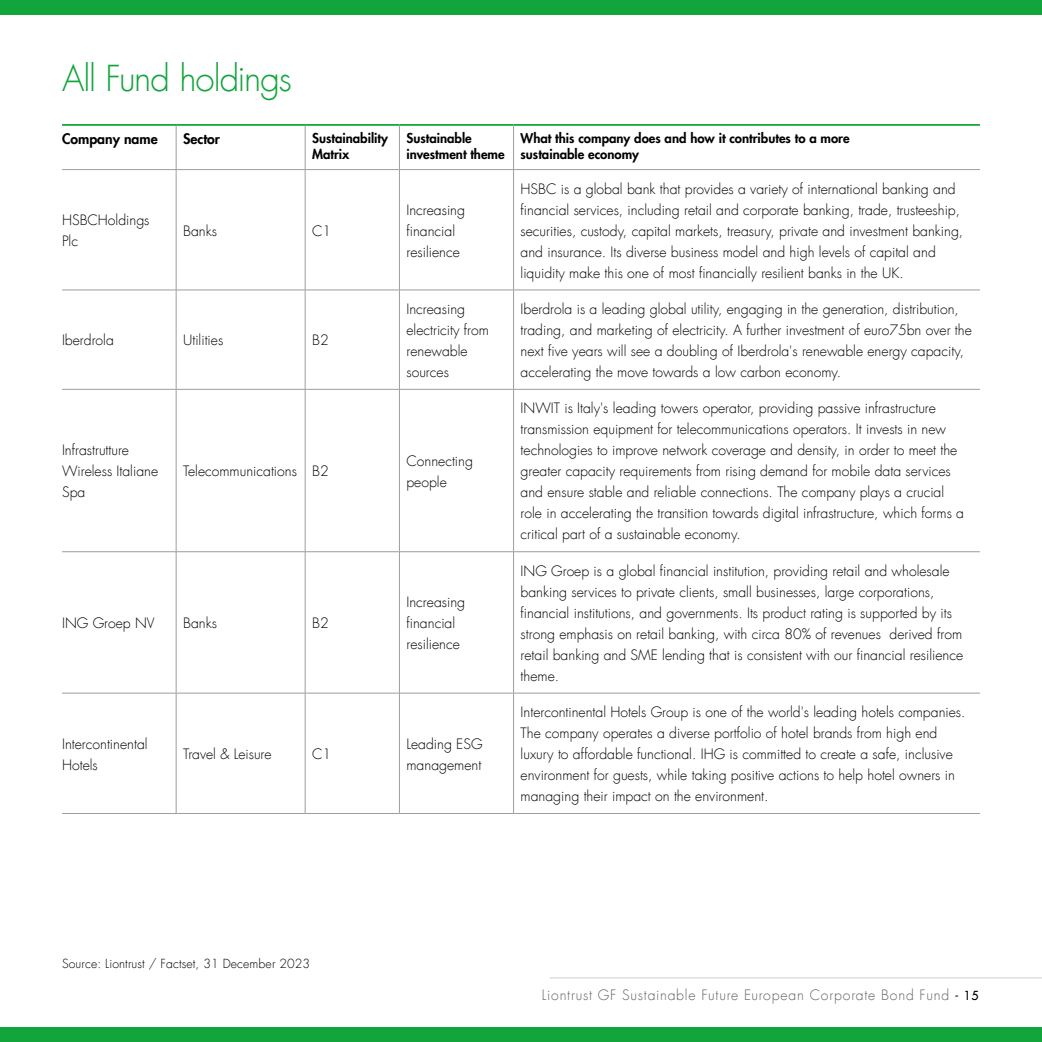
<style>
.page{position:relative;width:1042px;height:1042px;background:#fff}
.page>*{position:absolute;margin:0;border:0;box-sizing:border-box;transform-origin:0 0}
.t1{font:300 35px "Futura LT";letter-spacing:-.035em;color:#11a53c}
.t2{font:300 14px/21px "Futura LT";color:#000}
.t3{font:300 14px "Futura LT";letter-spacing:.055em;color:#646363}
.t4{font:800 14px "Futura LT";color:#000}
.t5{font:800 13.12px/15.8px "Futura LT";color:#000}
.t6{font:300 12.25px "Futura LT";letter-spacing:.01em;color:#000}
.s1{font-weight:400;font-size:12.25px;color:#000}
</style>
<div class="page">
<hr style="left:176px;top:126px;width:1px;height:43px;background:#9d9d9c">
<hr style="left:305px;top:126px;width:1px;height:43px;background:#9d9d9c">
<hr style="left:399px;top:126px;width:1px;height:43px;background:#9d9d9c">
<hr style="left:62px;top:169px;width:114px;height:1px;background:#9d9d9c">
<hr style="left:176px;top:170px;width:1px;height:120px;background:#9d9d9c">
<hr style="left:305px;top:170px;width:1px;height:120px;background:#9d9d9c">
<hr style="left:399px;top:170px;width:1px;height:120px;background:#9d9d9c">
<hr style="left:62px;top:290px;width:114px;height:1px;background:#9d9d9c">
<hr style="left:176px;top:290px;width:1px;height:99px;background:#9d9d9c">
<hr style="left:305px;top:290px;width:1px;height:99px;background:#9d9d9c">
<hr style="left:399px;top:290px;width:1px;height:99px;background:#9d9d9c">
<hr style="left:62px;top:389px;width:114px;height:1px;background:#9d9d9c">
<hr style="left:176px;top:389px;width:1px;height:162px;background:#9d9d9c">
<hr style="left:305px;top:389px;width:1px;height:162px;background:#9d9d9c">
<hr style="left:399px;top:389px;width:1px;height:162px;background:#9d9d9c">
<hr style="left:62px;top:551px;width:114px;height:1px;background:#9d9d9c">
<hr style="left:176px;top:552px;width:1px;height:141px;background:#9d9d9c">
<hr style="left:305px;top:552px;width:1px;height:141px;background:#9d9d9c">
<hr style="left:399px;top:552px;width:1px;height:141px;background:#9d9d9c">
<hr style="left:62px;top:693px;width:114px;height:1px;background:#9d9d9c">
<hr style="left:176px;top:693px;width:1px;height:120px;background:#9d9d9c">
<hr style="left:305px;top:693px;width:1px;height:120px;background:#9d9d9c">
<hr style="left:399px;top:693px;width:1px;height:120px;background:#9d9d9c">
<hr style="left:62px;top:813px;width:114px;height:1px;background:#9d9d9c">
<hr style="left:62px;top:124px;width:114px;height:2px;background:#11a53c">
<hr style="left:176px;top:124px;width:129px;height:2px;background:#11a53c">
<hr style="left:305px;top:124px;width:94px;height:2px;background:#11a53c">
<hr style="left:399px;top:124px;width:114px;height:2px;background:#11a53c">
<hr style="left:513px;top:124px;width:467px;height:2px;background:#11a53c">
<hr style="left:176px;top:169px;width:129px;height:1px;background:#9d9d9c">
<hr style="left:305px;top:169px;width:94px;height:1px;background:#9d9d9c">
<hr style="left:399px;top:169px;width:114px;height:1px;background:#9d9d9c">
<hr style="left:513px;top:169px;width:467px;height:1px;background:#9d9d9c">
<hr style="left:176px;top:290px;width:129px;height:1px;background:#9d9d9c">
<hr style="left:305px;top:290px;width:94px;height:1px;background:#9d9d9c">
<hr style="left:399px;top:290px;width:114px;height:1px;background:#9d9d9c">
<hr style="left:513px;top:290px;width:467px;height:1px;background:#9d9d9c">
<hr style="left:176px;top:389px;width:129px;height:1px;background:#9d9d9c">
<hr style="left:305px;top:389px;width:94px;height:1px;background:#9d9d9c">
<hr style="left:399px;top:389px;width:114px;height:1px;background:#9d9d9c">
<hr style="left:513px;top:389px;width:467px;height:1px;background:#9d9d9c">
<hr style="left:176px;top:551px;width:129px;height:1px;background:#9d9d9c">
<hr style="left:305px;top:551px;width:94px;height:1px;background:#9d9d9c">
<hr style="left:399px;top:551px;width:114px;height:1px;background:#9d9d9c">
<hr style="left:513px;top:551px;width:467px;height:1px;background:#9d9d9c">
<hr style="left:176px;top:693px;width:129px;height:1px;background:#9d9d9c">
<hr style="left:305px;top:693px;width:94px;height:1px;background:#9d9d9c">
<hr style="left:399px;top:693px;width:114px;height:1px;background:#9d9d9c">
<hr style="left:513px;top:693px;width:467px;height:1px;background:#9d9d9c">
<hr style="left:176px;top:813px;width:129px;height:1px;background:#9d9d9c">
<hr style="left:305px;top:813px;width:94px;height:1px;background:#9d9d9c">
<hr style="left:399px;top:813px;width:114px;height:1px;background:#9d9d9c">
<hr style="left:513px;top:813px;width:467px;height:1px;background:#9d9d9c">
<hr style="left:513px;top:170px;width:1px;height:120px;background:#9d9d9c">
<hr style="left:513px;top:290px;width:1px;height:99px;background:#9d9d9c">
<hr style="left:513px;top:389px;width:1px;height:162px;background:#9d9d9c">
<hr style="left:513px;top:552px;width:1px;height:141px;background:#9d9d9c">
<hr style="left:513px;top:693px;width:1px;height:120px;background:#9d9d9c">
<hr style="left:513px;top:126px;width:1px;height:43px;background:#9d9d9c">
<div style="left:0;top:0;width:1042px;height:15px;background:#11a53c"></div>
<div style="left:0;top:1027px;width:1042px;height:15px;background:#11a53c"></div>
<hr style="left:550px;top:977px;width:492px;height:1px;background:#d0d0d0">
<h1 class="t1" style="left:62px;top:57px;width:231px">All Fund holdings</h1>
<p class="t4" style="left:62px;top:129px;width:97px">Company name</p>
<p class="t4" style="left:183px;top:129px;width:38px">Sector</p>
<p class="t5" style="left:312px;top:130px;width:77px">Sustainability<br>Matrix</p>
<p class="t5" style="left:406px;top:130px;width:100px">Sustainable investment theme</p>
<p class="t5" style="left:520px;top:130px;width:331px">What this company does and how it contributes to a more sustainable economy</p>
<p class="t2" style="left:62px;top:210px;width:89px">HSBCHoldings<br>Plc</p>
<p class="t2" style="left:183px;top:220px;width:35px">Banks</p>
<p class="t2" style="left:312px;top:220px;width:21px">C1</p>
<p class="t2" style="left:62px;top:330px;width:53px">Iberdrola</p>
<p class="t2" style="left:183px;top:330px;width:42px">Utilities</p>
<p class="t2" style="left:312px;top:330px;width:18px">B2</p>
<p class="t2" style="left:406px;top:199px;width:60px">Increasing financial resilience</p>
<p class="t2" style="left:520px;top:178px;width:444px">HSBC is a global bank that provides a variety of international banking and financial services, including retail and corporate banking, trade, trusteeship, securities, custody, capital markets, treasury, private and investment banking, and insurance. Its diverse business model and high levels of capital and liquidity make this one of most financially resilient banks in the UK.</p>
<p class="t2" style="left:406px;top:299px;width:84px">Increasing electricity from renewable sources</p>
<p class="t2" style="left:520px;top:299px;width:453px">Iberdrola is a leading global utility, engaging in the generation, distribution, trading, and marketing of electricity. A further investment of euro75bn over the next five years will see a doubling of Iberdrola's renewable energy capacity, accelerating the move towards a low carbon economy.</p>
<p class="t2" style="left:62px;top:440px;width:98px">Infrastrutture<br>Wireless Italiane<br>Spa</p>
<p class="t2" style="left:183px;top:461px;width:147px">Telecommunications B2</p>
<p class="t2" style="left:406px;top:451px;width:68px">Connecting people</p>
<p class="t2" style="left:62px;top:613px;width:94px">ING Groep NV</p>
<p class="t2" style="left:183px;top:613px;width:35px">Banks</p>
<p class="t2" style="left:312px;top:613px;width:18px">B2</p>
<p class="t2" style="left:406px;top:592px;width:60px">Increasing financial resilience</p>
<p class="t2" style="left:62px;top:733px;width:87px">Intercontinental<br>Hotels</p>
<p class="t2" style="left:183px;top:744px;width:90px">Travel &amp; Leisure</p>
<p class="t2" style="left:312px;top:744px;width:21px">C1</p>
<p class="t2" style="left:406px;top:733px;width:78px">Leading ESG management</p>
<p class="t2" style="left:520px;top:398px;width:445px">INWIT is Italy's leading towers operator, providing passive infrastructure transmission equipment for telecommunications operators. It invests in new technologies to improve network coverage and density, in order to meet the greater capacity requirements from rising demand for mobile data services and ensure stable and reliable connections. The company plays a crucial role in accelerating the transition towards digital infrastructure, which forms a critical part of a sustainable economy.</p>
<p class="t2" style="left:520px;top:560px;width:444px">ING Groep is a global financial institution, providing retail and wholesale banking services to private clients, small businesses, large corporations, financial institutions, and governments. Its product rating is supported by its strong emphasis on retail banking, with circa 80% of revenues derived from retail banking and SME lending that is consistent with our financial resilience theme.</p>
<p class="t2" style="left:520px;top:702px;width:446px">Intercontinental Hotels Group is one of the world's leading hotels companies.<br>The company operates a diverse portfolio of hotel brands from high end luxury to affordable functional. IHG is committed to create a safe, inclusive environment for guests, while taking positive actions to help hotel owners in managing their impact on the environment.</p>
<p class="t6" style="left:62px;top:955px;width:250px">Source: Liontrust / Factset, 31 December 2023</p>
<p class="t3" style="left:542px;top:986px;width:438px">Liontrust GF Sustainable Future European Corporate Bond Fund <span class="s1">- 15</span></p>
</div>
